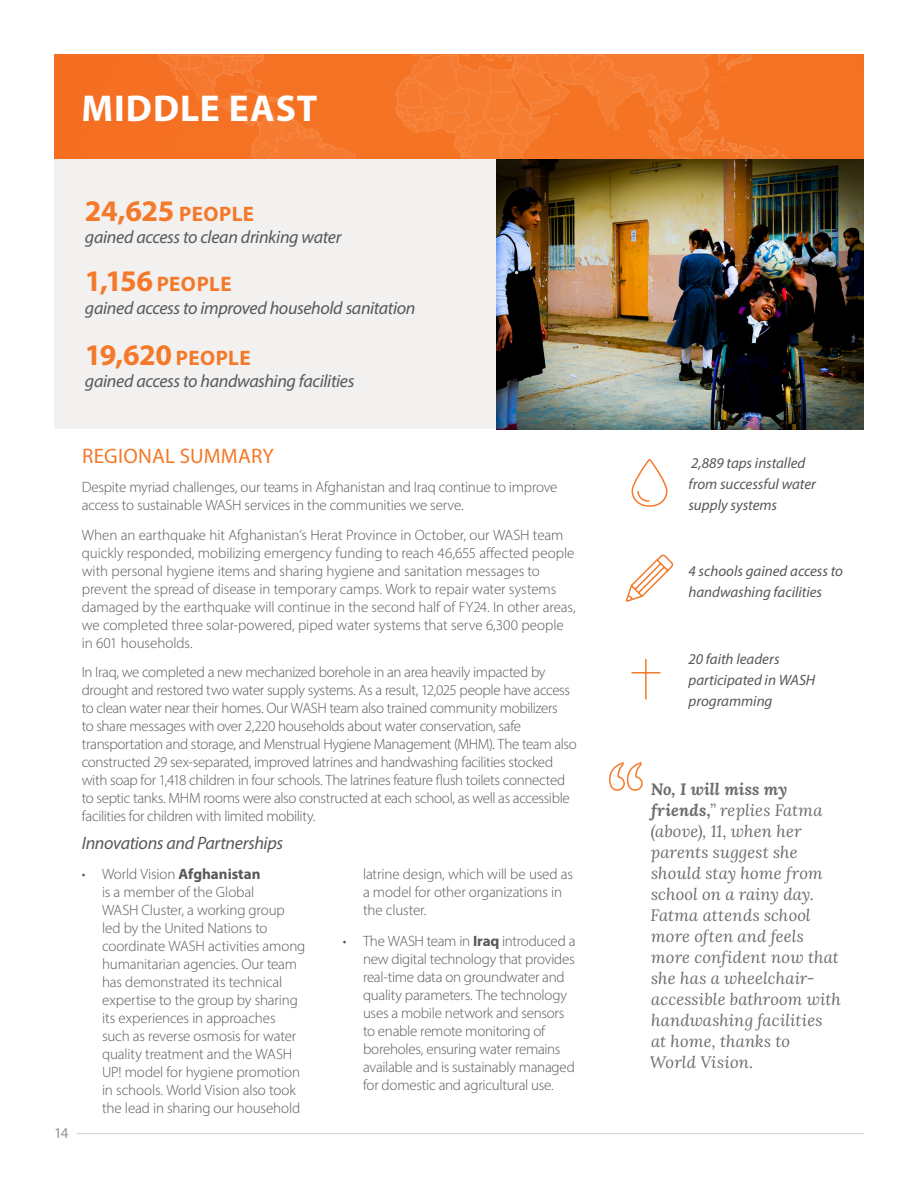
<style>
.page{position:relative;width:918px;height:1188px;background:#fff}
.page>*{position:absolute;margin:0;border:0;box-sizing:border-box;transform-origin:0 0}
.Titles{font:700 37.5px "Myriad Pro";letter-spacing:.025em;color:#fff}
.Titles-2{font:700 30px "Myriad Pro";letter-spacing:-.015em;color:#f4792a}
.Headings{font:21px "Myriad Pro";letter-spacing:.005em;color:#f4792a}
.Titles-3{font:700 21px "Myriad Pro";letter-spacing:.02em;color:#f4792a}
.Titles-4{font:italic 18px "Myriad Pro";letter-spacing:-.02em;color:#57585a}
.Subheads_-_Grey__Span_Columns{font:italic 18px "Myriad Pro";letter-spacing:-.02em;color:#57585a}
.Subheads_-_Grey__Span_Columns-2{font:italic 16.5px/21px "Lora";letter-spacing:.01em;color:#6c6d70}
.Headings-2{font:300 15px/18px "Myriad Pro";letter-spacing:-.015em;color:#57585a}
.Subheads_-_Grey__Span_Columns-3{font:italic 15px/21px "Myriad Pro";color:#57585a}
.Footer_numbers{font:15px "Myriad Pro";color:#939598}
.s1{font-size:21px}
.s2{font-size:30px}
.s3{font-weight:700}
</style>
<div class="page">
<hr style="left:77px;top:1133px;width:787px;height:1px;background:#d1d2d4">
<div style="left:54px;top:54px;width:810px;height:105px;background:#f57123"></div>
<svg style="left:395px;top:54px;width:394px;height:105px"></svg>
<svg style="left:158px;top:54px;width:198px;height:105px"></svg>
<div style="left:54px;top:159px;width:469px;height:270px;background:#f3f1ef"></div>
<img style="left:497px;top:159px;width:367px;height:270px">
<svg style="left:609px;top:762px;width:34px;height:29px"></svg>
<svg style="left:631px;top:459px;width:37px;height:48px"></svg>
<svg style="left:625px;top:554px;width:49px;height:48px"></svg>
<hr style="left:645px;top:659px;width:2px;height:41px;background:#f4792a">
<hr style="left:632px;top:672px;width:28px;height:2px;background:#f4792a">
<p class="Titles" style="left:81px;top:84px;width:237px">MIDDLE EAST</p>
<p class="Titles-2" style="left:85px;top:191px;width:171px">24,625 <span class="s1">PEOPLE</span></p>
<p class="Titles-4" style="left:85px;top:226px;width:258px">gained access to clean drinking water</p>
<p class="Titles-3" style="left:85px;top:271px;width:148px"><span class="s2">1,156</span> PEOPLE</p>
<p class="Titles-4" style="left:85px;top:297px;width:332px">gained access to improved household sanitation</p>
<p class="Titles-2" style="left:85px;top:335px;width:167px">19,620 <span class="s1">PEOPLE</span></p>
<p class="Titles-4" style="left:85px;top:370px;width:271px">gained access to handwashing facilities</p>
<p class="Footer_numbers" style="left:54px;top:1124px;width:16px">14</p>
<p class="Headings" style="left:82px;top:443px;width:193px">REGIONAL SUMMARY</p>
<p class="Headings-2" style="left:82px;top:478px;width:477px">Despite myriad challenges, our teams in Afghanistan and Iraq continue to improve access to sustainable WASH services in the communities we serve.</p>
<p class="Headings-2" style="left:82px;top:526px;width:495px">When an earthquake hit Afghanistan’s Herat Province in October, our WASH team quickly responded, mobilizing emergency funding to reach 46,655 affected people with personal hygiene items and sharing hygiene and sanitation messages to prevent the spread of disease in temporary camps. Work to repair water systems damaged by the earthquake will continue in the second half of FY24. In other areas, we completed three solar-powered, piped water systems that serve 6,300 people in 601 households.</p>
<p class="Headings-2" style="left:82px;top:663px;width:496px">In Iraq, we completed a new mechanized borehole in an area heavily impacted by drought and restored two water supply systems. As a result, 12,025 people have access to clean water near their homes. Our WASH team also trained community mobilizers<br>to share messages with over 2,220 households about water conservation, safe transportation and storage, and Menstrual Hygiene Management (MHM). The team also constructed 29 sex-separated, improved latrines and handwashing facilities stocked with soap for 1,418 children in four schools. The latrines feature flush toilets connected to septic tanks. MHM rooms were also constructed at each school, as well as accessible facilities for children with limited mobility.</p>
<p class="Subheads_-_Grey__Span_Columns" style="left:82px;top:831px;width:203px">Innovations and Partnerships</p>
<p class="Headings-2" style="left:102px;top:864px;width:205px;text-indent:-20px">• World Vision <span class="s3">Afghanistan<br></span>is a member of the Global<br>WASH Cluster, a working group led by the United Nations to coordinate WASH activities among humanitarian agencies. Our team has demonstrated its technical expertise to the group by sharing its experiences in approaches such as reverse osmosis for water quality treatment and the WASH<br>UP! model for hygiene promotion in schools. World Vision also took the lead in sharing our household</p>
<p class="Headings-2" style="left:363px;top:864px;width:212px">latrine design, which will be used as a model for other organizations in the cluster.</p>
<p class="Headings-2" style="left:363px;top:932px;width:214px;text-indent:-20px">• The WASH team in <span class="s3">Iraq</span> introduced a new digital technology that provides real-time data on groundwater and quality parameters. The technology uses a mobile network and sensors to enable remote monitoring of boreholes, ensuring water remains available and is sustainably managed for domestic and agricultural use.</p>
<p class="Subheads_-_Grey__Span_Columns-3" style="left:689px;top:452px;width:129px">2,889 taps installed from successful water supply systems</p>
<p class="Subheads_-_Grey__Span_Columns-3" style="left:689px;top:561px;width:156px">4 schools gained access to handwashing facilities</p>
<p class="Subheads_-_Grey__Span_Columns-3" style="left:689px;top:649px;width:128px">20 faith leaders participated in WASH programming</p>
<p class="Subheads_-_Grey__Span_Columns-2" style="left:650px;top:778px;width:193px"><span class="s3">No, I will miss my friends,</span>” replies Fatma (above), 11, when her parents suggest she should stay home from school on a rainy day.<br>Fatma attends school more often and feels more confident now that she has a wheelchair&shy;accessible bathroom with handwashing facilities<br>at home, thanks to<br>World Vision.</p>
</div>
